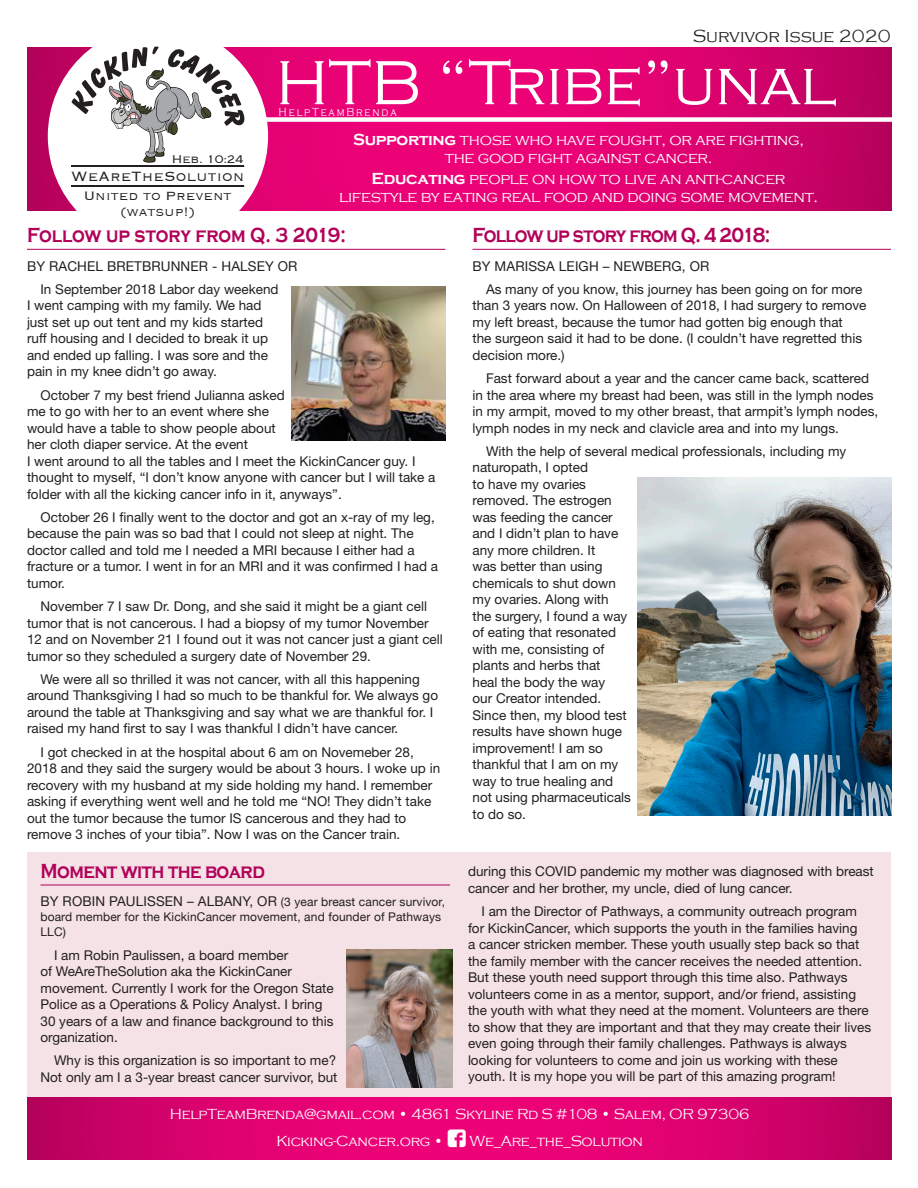
<style>
.page{position:relative;width:918px;height:1188px;background:#fff}
.page>*{position:absolute;margin:0;border:0;box-sizing:border-box;transform-origin:0 0}
.t1{font:300 64.5px "Copperplate Gothic";color:#fff}
.t2{font:700 21px "Copperplate Gothic";letter-spacing:-.03em;color:#b10159;scale:.85 1}
.t3{font:700 21px "Copperplate Gothic";color:#b10159;scale:.85 1}
.t4{font:300 18px "Copperplate Gothic";color:#231f20}
.t5{font:300 17.4px "Copperplate";color:#231f20}
.t6{font:300 16.5px/18px "Copperplate Gothic";letter-spacing:-.02em;color:#fff;text-align:center}
.t7{font:300 15.9px/15.9px "Copperplate";color:#231f20;text-align:center}
.t8{font:300 15px/27px "Copperplate Gothic";letter-spacing:-.02em;color:#fff;text-align:center}
.t9{font:300 14.55px "Copperplate";letter-spacing:-.04em;color:#231f20}
.body{font:13.5px/16.5px "Helvetica Neue";color:#231f20}
.byline{font:13.5px "Helvetica Neue";letter-spacing:.01em;color:#231f20}
.byline-2{font:12px/15px "Helvetica Neue";letter-spacing:.01em;color:#231f20}
.t10{font:300 12px "Copperplate Gothic";letter-spacing:.18em;color:#fff;scale:.85 1}
.s1{font-weight:700}
.s2{font-size:13.5px}
.s3{font-family:"Social Font Face";font-weight:400;font-size:24px}
</style>
<div class="page">
<svg style="left:28px;top:1098px;width:864px;height:62px;background:#da016e"></svg>
<svg style="left:28px;top:47px;width:864px;height:163px;background:#dd016f"></svg>
<div style="left:48px;top:25px;width:220px;height:222px;background:#fff;border-radius:50%"></div>
<svg style="left:72px;top:47px;width:172px;height:116px"></svg>
<hr style="left:71px;top:166px;width:173px;height:1px;background:#231f20">
<hr style="left:71px;top:186px;width:173px;height:1px;background:#231f20">
<div style="left:257px;top:117px;width:636px;height:5px;background:#fff"></div>
<hr style="left:27px;top:249px;width:419px;height:1px;background:#b10159">
<hr style="left:472px;top:249px;width:419px;height:1px;background:#b10159">
<img style="left:291px;top:287px;width:155px;height:154px">
<img style="left:638px;top:478px;width:253px;height:337px">
<div style="left:27px;top:852px;width:864px;height:245px;background:#f5e2e6"></div>
<hr style="left:40px;top:885px;width:410px;height:1px;background:#b10159">
<img style="left:346px;top:950px;width:106px;height:137px">
<p class="t4" style="left:693px;top:26px;width:199px">Survivor Issue 2020</p>
<p class="t9" style="left:172px;top:149px;width:74px">Heb. 10:24</p>
<p class="t7" style="left:84px;top:187px;width:149px">United to Prevent (watsup!)</p>
<p class="t5" style="left:71px;top:165px;width:175px">WeAreTheSolution</p>
<h1 class="t1" style="left:276px;top:48px;width:562px">HTB “Tribe”unal</h1>
<p class="t10" style="left:279px;top:105px;width:140px">HelpTeamBrenda</p>
<p class="t6" style="left:353px;top:131px;width:452px"><span class="s1">Supporting</span> those who have fought, or are fighting, the good fight against cancer.</p>
<p class="t6" style="left:339px;top:170px;width:480px"><span class="s1">Educating</span> people on how to live an anti-cancer lifestyle by eating real food and doing some movement.</p>
<p class="t3" style="left:27px;top:224px;width:377px">Follow up story from Q. 3 2019:</p>
<p class="byline" style="left:27px;top:256px;width:272px">BY RACHEL BRETBRUNNER - HALSEY OR</p>
<p class="body" style="left:27px;top:281px;width:253px;text-indent:14px">In September 2018 Labor day weekend I went camping with my family. We had just set up out tent and my kids started ruff housing and I decided to break it up and ended up falling. I was sore and the pain in my knee didn’t go away.</p>
<p class="body" style="left:27px;top:386px;width:410px;text-indent:14px">October 7 my best friend Julianna asked<br>me to go with her to an event where she<br>would have a table to show people about<br>her cloth diaper service. At the event<br>I went around to all the tables and I meet the KickinCancer guy. I thought to myself, “I don’t know anyone with cancer but I will take a folder with all the kicking cancer info in it, anyways”.</p>
<p class="body" style="left:27px;top:509px;width:413px;text-indent:14px">October 26 I finally went to the doctor and got an x-ray of my leg, because the pain was so bad that I could not sleep at night. The doctor called and told me I needed a MRI because I either had a fracture or a tumor. I went in for an MRI and it was confirmed I had a tumor.</p>
<p class="body" style="left:27px;top:598px;width:417px;text-indent:14px">November 7 I saw Dr. Dong, and she said it might be a giant cell tumor that is not cancerous. I had a biopsy of my tumor November 12 and on November 21 I found out it was not cancer just a giant cell tumor so they scheduled a surgery date of November 29.</p>
<p class="body" style="left:27px;top:671px;width:413px;text-indent:14px">We were all so thrilled it was not cancer, with all this happening around Thanksgiving I had so much to be thankful for. We always go around the table at Thanksgiving and say what we are thankful for. I raised my hand first to say I was thankful I didn’t have cancer.</p>
<p class="body" style="left:27px;top:743px;width:415px;text-indent:14px">I got checked in at the hospital about 6 am on Novemeber 28, 2018 and they said the surgery would be about 3 hours. I woke up in recovery with my husband at my side holding my hand. I remember asking if everything went well and he told me “NO! They didn’t take out the tumor because the tumor IS cancerous and they had to remove 3 inches of your tibia”. Now I was on the Cancer train.</p>
<p class="t2" style="left:40px;top:859px;width:266px">Moment with the board</p>
<p class="byline-2" style="left:40px;top:895px;width:406px"><span class="s2">BY ROBIN PAULISSEN – ALBANY, OR</span> (3 year breast cancer survivor, board member for the KickinCancer movement, and founder of Pathways<br>LLC)</p>
<p class="body" style="left:40px;top:946px;width:295px;text-indent:14px">I am Robin Paulissen, a board member<br>of WeAreTheSolution aka the KickinCaner movement. Currently I work for the Oregon State Police as a Operations &amp; Policy Analyst. I bring 30 years of a law and finance background to this organization.</p>
<p class="body" style="left:40px;top:1052px;width:299px;text-align:right">Why is this organization is so important to me?<br>Not only am I a 3-year breast cancer survivor, but</p>
<p class="t2" style="left:472px;top:224px;width:352px">Follow up story from Q. 4 2018:</p>
<p class="byline" style="left:472px;top:256px;width:238px">BY MARISSA LEIGH – NEWBERG, OR</p>
<p class="body" style="left:472px;top:281px;width:395px;text-indent:14px">As many of you know, this journey has been going on for more than 3 years now. On Halloween of 2018, I had surgery to remove my left breast, because the tumor had gotten big enough that<br>the surgeon said it had to be done. (I couldn’t have regretted this decision more.)</p>
<p class="body" style="left:472px;top:370px;width:407px;text-indent:14px">Fast forward about a year and the cancer came back, scattered in the area where my breast had been, was still in the lymph nodes in my armpit, moved to my other breast, that armpit’s lymph nodes, lymph nodes in my neck and clavicle area and into my lungs.</p>
<p class="body" style="left:472px;top:443px;width:375px;text-indent:14px">With the help of several medical professionals, including my naturopath, I opted<br>to have my ovaries<br>removed. The estrogen<br>was feeding the cancer<br>and I didn’t plan to have<br>any more children. It<br>was better than using<br>chemicals to shut down<br>my ovaries. Along with<br>the surgery, I found a way<br>of eating that resonated<br>with me, consisting of<br>plants and herbs that<br>heal the body the way<br>our Creator intended.<br>Since then, my blood test<br>results have shown huge<br>improvement! I am so<br>thankful that I am on my<br>way to true healing and<br>not using pharmaceuticals<br>to do so.</p>
<p class="body" style="left:468px;top:863px;width:407px">during this COVID pandemic my mother was diagnosed with breast cancer and her brother, my uncle, died of lung cancer.</p>
<p class="body" style="left:468px;top:903px;width:405px;text-indent:14px">I am the Director of Pathways, a community outreach program for KickinCancer, which supports the youth in the families having<br>a cancer stricken member. These youth usually step back so that the family member with the cancer receives the needed attention.<br>But these youth need support through this time also. Pathways volunteers come in as a mentor, support, and/or friend, assisting the youth with what they need at the moment. Volunteers are there to show that they are important and that they may create their lives even going through their family challenges. Pathways is always looking for volunteers to come and join us working with these youth. It is my hope you will be part of this amazing program!</p>
<p class="t8" style="left:170px;top:1101px;width:581px">HelpTeamBrenda@gmail.com • 4861 Skyline Rd S #108 • Salem, OR 97306<br>Kicking-Cancer.org • <span class="s3">`</span> We_Are_the_Solution</p>
</div>
